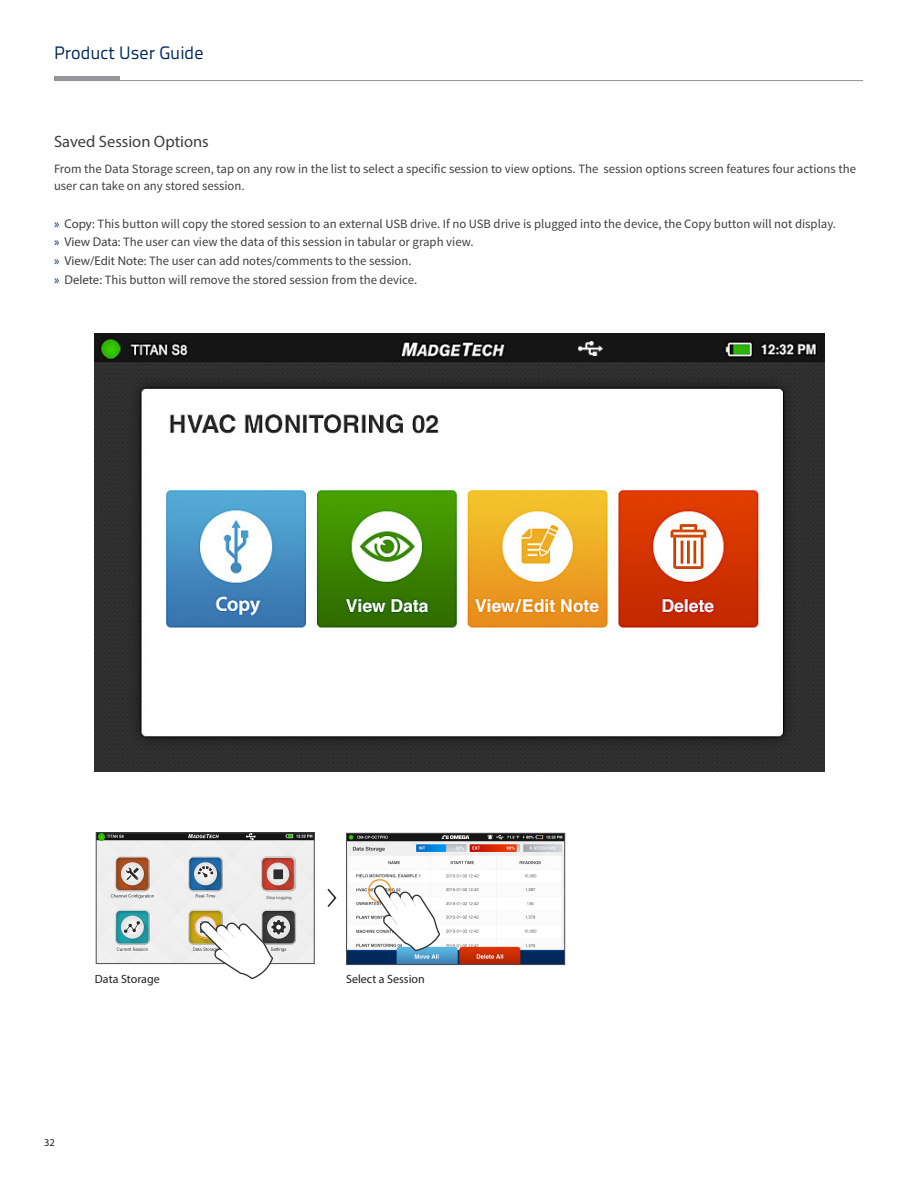
<style>
.page{position:relative;width:918px;height:1188px;background:#fff}
.page>*{position:absolute;margin:0;border:0;box-sizing:border-box;transform-origin:0 0}
.t1{font:18px "Titillium Text 22 L";color:#00295c}
.Body_Text{font:16.5px "Myriad Pro";color:#3e3e3f}
.Paragraph_Style_2{font:12.75px/17.2px "Source Sans Pro";color:#3e3e3f}
.Body{font:12px "Myriad Pro";color:#231f20}
.t2{font:10.5px "Myriad Pro";color:#231f20}
.t3{font:4.5px "Myriad Pro";color:#4b4c4d}
.s1{font-family:"Myriad Pro";color:#00295c}
.s2{font-family:"Myriad Pro"}
</style>
<div class="page">
<hr style="left:54px;top:80px;width:809px;height:1px;background:#939598">
<div style="left:54px;top:76px;width:66px;height:5px;background:#939598"></div>
<img style="left:98px;top:835px;width:214px;height:127px">
<div style="left:96px;top:833px;width:218px;height:131px;border:1px solid #4b4c4d"></div>
<svg style="left:246px;top:834px;width:10px;height:5px"></svg>
<svg style="left:98px;top:834px;width:7px;height:6px"></svg>
<img style="left:260px;top:857px;width:35px;height:37px">
<div style="left:261px;top:857px;width:34px;height:34px;border:1px solid #c7c8ca;border-radius:6px"></div>
<img style="left:262px;top:894px;width:30px;height:12px">
<svg style="left:193px;top:914px;width:80px;height:65px"></svg>
<img style="left:348px;top:835px;width:215px;height:128px">
<div style="left:346px;top:833px;width:219px;height:132px;border:1px solid #4b4c4d"></div>
<svg style="left:367px;top:877px;width:73px;height:74px"></svg>
<svg style="left:327px;top:888px;width:10px;height:19px"></svg>
<img style="left:95px;top:333px;width:730px;height:438px">
<img style="left:579px;top:342px;width:23px;height:13px">
<h1 class="t1" style="left:54px;top:39px;width:151px">Product User Guide</h1>
<p class="Body_Text" style="left:54px;top:132px;width:156px">Saved Session Options</p>
<p class="Paragraph_Style_2" style="left:54px;top:160px;width:803px">From the Data Storage screen, tap on any row in the list to select a specific session to view options. The session options screen features four actions the user can take on any stored session.</p>
<p class="Paragraph_Style_2" style="left:54px;top:215px;width:784px"><span class="s1">»</span> <span class="s2">Copy:</span> This button will copy the stored session to an external USB drive. If no USB drive is plugged into the device, the Copy button will not display.</p>
<p class="Paragraph_Style_2" style="left:54px;top:234px;width:421px"><span class="s1">»</span> <span class="s2">View Data:</span> The user can view the data of this session in tabular or graph view.</p>
<p class="Paragraph_Style_2" style="left:54px;top:252px;width:359px"><span class="s1">»</span> <span class="s2">View/Edit Note:</span> The user can add notes/comments to the session.</p>
<p class="Paragraph_Style_2" style="left:54px;top:271px;width:365px"><span class="s1">»</span> <span class="s2">Delete:</span> This button will remove the stored session from the device.</p>
<p class="t3" style="left:267px;top:894px;width:27px">Stop Logging</p>
<p class="Body" style="left:95px;top:971px;width:66px">Data Storage</p>
<p class="Body" style="left:346px;top:971px;width:80px">Select a Session</p>
<p class="t2" style="left:44px;top:1136px;width:12px">32</p>
</div>
